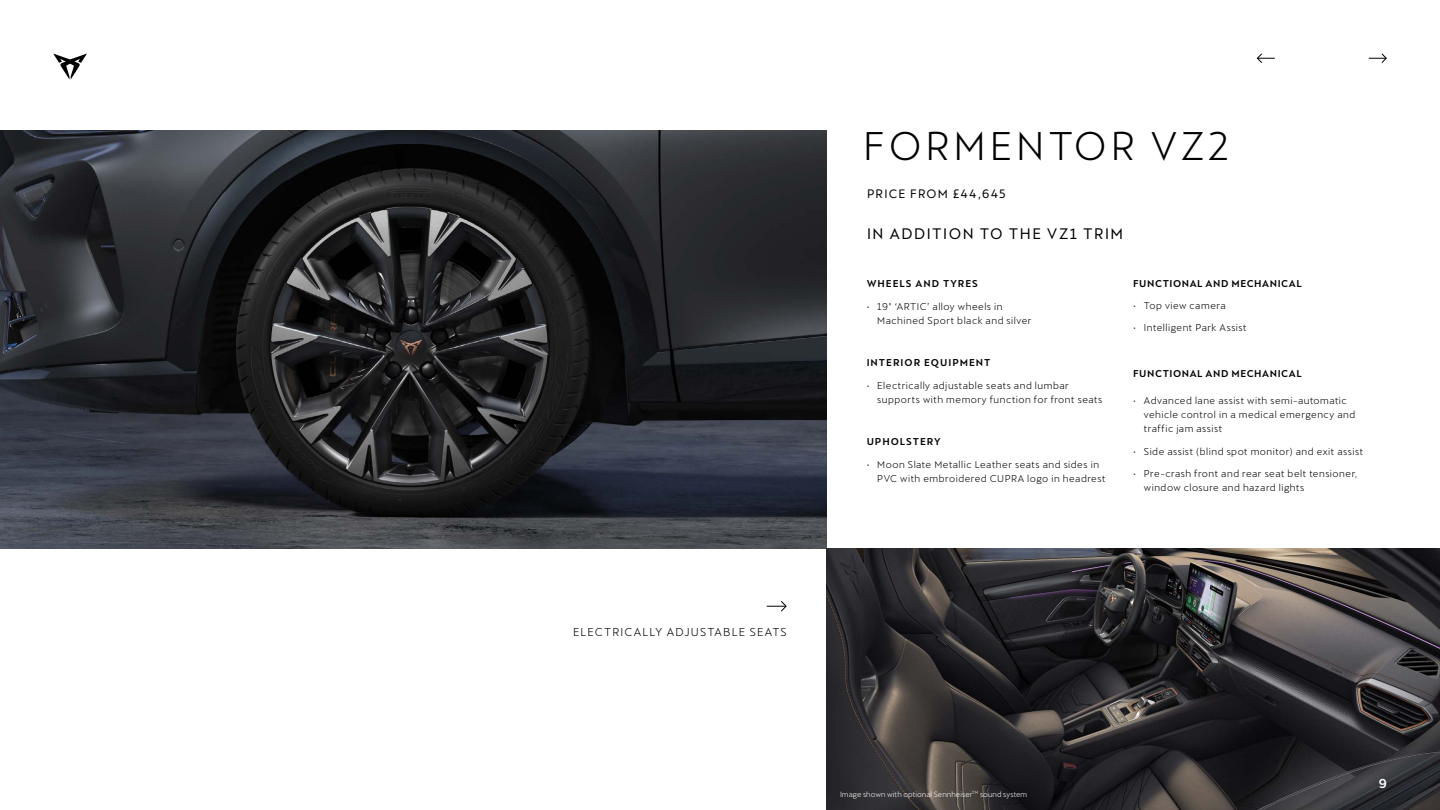
<style>
.page{position:relative;width:1440px;height:810px;background:#fff}
.page>*{position:absolute;margin:0;border:0;box-sizing:border-box;transform-origin:0 0}
.t1{font:39.38px "Cupra";letter-spacing:.1em;color:#000}
.t2{font:15px "Cupra";letter-spacing:.105em;color:#000}
.t3{font:500 12.75px "Cupra";color:#fff}
.t4{font:12px "Cupra";letter-spacing:.1em;color:#000}
.t5{font:11.25px "Cupra";letter-spacing:.095em;color:#000}
.t6{font:9.75px/14.2px "Cupra";letter-spacing:.05em;color:#000}
.t7{font:500 9.75px "Cupra";letter-spacing:.065em;color:#000}
.t8{font:500 9.75px "Cupra";letter-spacing:.1em;color:#000}
.t9{font:7.5px "Cupra";letter-spacing:.01em;color:#fff}
</style>
<div class="page">
<img style="left:0;top:131px;width:827px;height:418px">
<img style="left:827px;top:549px;width:613px;height:261px">
<svg style="left:53px;top:54px;width:34px;height:26px"></svg>
<svg style="left:767px;top:601px;width:20px;height:11px"></svg>
<svg style="left:1256px;top:53px;width:19px;height:10px"></svg>
<svg style="left:1369px;top:53px;width:18px;height:10px"></svg>
<p class="t5" style="left:573px;top:622px;width:215px">ELECTRICALLY ADJUSTABLE SEATS</p>
<h1 class="t1" style="left:863px;top:110px;width:367px">FORMENTOR VZ2</h1>
<p class="t4" style="left:867px;top:183px;width:140px">PRICE FROM £44,645</p>
<h2 class="t2" style="left:867px;top:219px;width:258px">IN ADDITION TO THE VZ1 TRIM</h2>
<p class="t8" style="left:867px;top:278px;width:113px">WHEELS AND TYRES</p>
<p class="t6" style="left:877px;top:298px;width:156px;text-indent:-11px">• 19″ ‘ARTIC’ alloy wheels in<br>Machined Sport black and silver</p>
<p class="t8" style="left:867px;top:357px;width:125px">INTERIOR EQUIPMENT</p>
<p class="t6" style="left:877px;top:377px;width:227px;text-indent:-11px">• Electrically adjustable seats and lumbar supports with memory function for front seats</p>
<p class="t8" style="left:867px;top:436px;width:75px">UPHOLSTERY</p>
<p class="t6" style="left:877px;top:456px;width:230px;text-indent:-11px">• Moon Slate Metallic Leather seats and sides in<br>PVC with embroidered CUPRA logo in headrest</p>
<p class="t7" style="left:1133px;top:278px;width:170px">FUNCTIONAL AND MECHANICAL</p>
<p class="t6" style="left:1133px;top:297px;width:94px">• Top view camera</p>
<p class="t6" style="left:1133px;top:319px;width:115px">• Intelligent Park Assist</p>
<p class="t7" style="left:1133px;top:368px;width:170px">FUNCTIONAL AND MECHANICAL</p>
<p class="t6" style="left:1144px;top:392px;width:213px;text-indent:-11px">• Advanced lane assist with semi-automatic vehicle control in a medical emergency and traffic jam assist</p>
<p class="t6" style="left:1133px;top:442px;width:231px">• Side assist (blind spot monitor) and exit assist</p>
<p class="t6" style="left:1144px;top:465px;width:215px;text-indent:-11px">• Pre-crash front and rear seat belt tensioner, window closure and hazard lights</p>
<p class="t9" style="left:840px;top:787px;width:189px">Image shown with optional Sennheiser<sup>TM</sup> sound system</p>
<h3 class="t3" style="left:1379px;top:776px;width:10px">9</h3>
</div>
